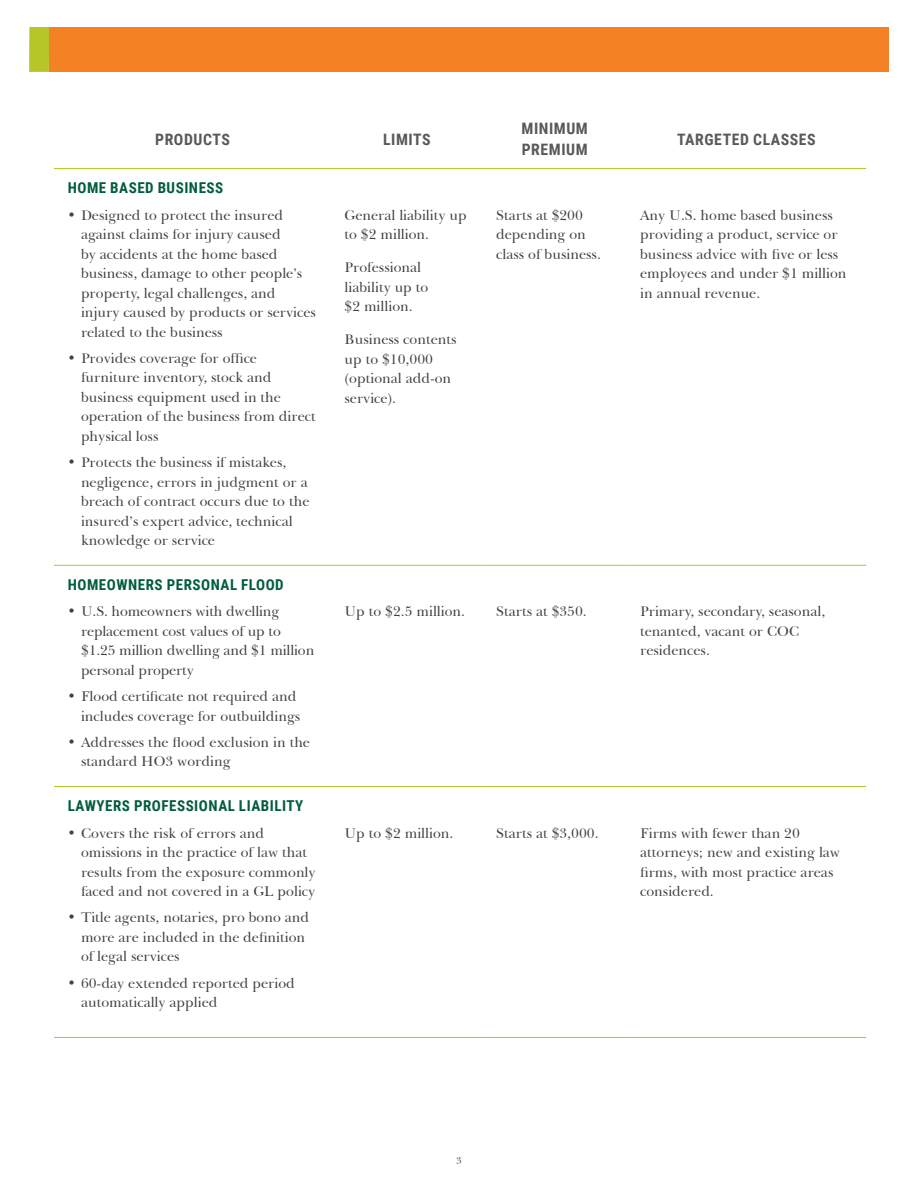
<style>
.page{position:relative;width:918px;height:1188px;background:#fff}
.page>*{position:absolute;margin:0;border:0;box-sizing:border-box;transform-origin:0 0}
.table_subheader{font:700 15.75px/21px "Roboto Condensed";letter-spacing:.035em;color:#58595b}
.SubHeader_2{font:700 15px "Roboto Condensed";letter-spacing:.035em;color:#025d3d}
.Body_Text{font:14.25px/19.5px "Baskerville BT";color:#414142}
.t1{font:10.5px "Baskerville BT";color:#58595b}
</style>
<div class="page">
<div style="left:29px;top:27px;width:20px;height:45px;background:#b6c527"></div>
<div style="left:49px;top:27px;width:840px;height:45px;background:#f58125"></div>
<hr style="left:54px;top:168px;width:277px;height:1px;background:#b6c527">
<hr style="left:331px;top:168px;width:152px;height:1px;background:#b6c527">
<hr style="left:483px;top:168px;width:144px;height:1px;background:#b6c527">
<hr style="left:627px;top:168px;width:239px;height:1px;background:#b6c527">
<hr style="left:54px;top:565px;width:277px;height:1px;background:#b6c527">
<hr style="left:331px;top:565px;width:152px;height:1px;background:#b6c527">
<hr style="left:483px;top:565px;width:144px;height:1px;background:#b6c527">
<hr style="left:627px;top:565px;width:239px;height:1px;background:#b6c527">
<hr style="left:54px;top:786px;width:277px;height:1px;background:#b6c527">
<hr style="left:331px;top:786px;width:152px;height:1px;background:#b6c527">
<hr style="left:483px;top:786px;width:144px;height:1px;background:#b6c527">
<hr style="left:627px;top:786px;width:239px;height:1px;background:#b6c527">
<hr style="left:54px;top:1037px;width:277px;height:1px;background:#b6c527">
<hr style="left:331px;top:1037px;width:152px;height:1px;background:#b6c527">
<hr style="left:483px;top:1037px;width:144px;height:1px;background:#b6c527">
<hr style="left:627px;top:1037px;width:239px;height:1px;background:#b6c527">
<p class="table_subheader" style="left:155px;top:128px;width:76px">PRODUCTS</p>
<p class="table_subheader" style="left:383px;top:128px;width:49px">LIMITS</p>
<p class="table_subheader" style="left:522px;top:117px;width:68px">MINIMUM<br>PREMIUM</p>
<p class="table_subheader" style="left:677px;top:128px;width:140px">TARGETED CLASSES</p>
<p class="SubHeader_2" style="left:68px;top:177px;width:157px">HOME BASED BUSINESS</p>
<p class="Body_Text" style="left:81px;top:205px;width:236px;text-indent:-14px">• Designed to protect the insured against claims for injury caused<br>by accidents at the home based business, damage to other people’s property, legal challenges, and injury caused by products or services related to the business</p>
<p class="Body_Text" style="left:81px;top:348px;width:236px;text-indent:-14px">• Provides coverage for office furniture inventory, stock and business equipment used in the operation of the business from direct physical loss</p>
<p class="Body_Text" style="left:81px;top:453px;width:230px;text-indent:-14px">• Protects the business if mistakes, negligence, errors in judgment or a breach of contract occurs due to the insured’s expert advice, technical knowledge or service</p>
<p class="Body_Text" style="left:496px;top:205px;width:106px">Starts at $200 depending on class of business.</p>
<p class="Body_Text" style="left:640px;top:205px;width:208px">Any U.S. home based business providing a product, service or business advice with five or less employees and under $1 million in annual revenue.</p>
<p class="Body_Text" style="left:345px;top:205px;width:124px">General liability up to $2 million.</p>
<p class="Body_Text" style="left:345px;top:258px;width:85px">Professional liability up to $2 million.</p>
<p class="Body_Text" style="left:345px;top:330px;width:114px">Business contents up to $10,000 (optional add-on service).</p>
<p class="SubHeader_2" style="left:68px;top:574px;width:217px">HOMEOWNERS PERSONAL FLOOD</p>
<p class="Body_Text" style="left:81px;top:602px;width:235px;text-indent:-14px">• U.S. homeowners with dwelling replacement cost values of up to $1.25 million dwelling and $1 million personal property</p>
<p class="Body_Text" style="left:68px;top:687px;width:234px;text-align:right">• Flood certificate not required and includes coverage for outbuildings</p>
<p class="Body_Text" style="left:81px;top:732px;width:231px;text-indent:-14px">• Addresses the flood exclusion in the standard HO3 wording</p>
<p class="SubHeader_2" style="left:68px;top:795px;width:237px">LAWYERS PROFESSIONAL LIABILITY</p>
<p class="Body_Text" style="left:81px;top:823px;width:236px;text-indent:-14px">• Covers the risk of errors and omissions in the practice of law that results from the exposure commonly faced and not covered in a GL policy</p>
<p class="Body_Text" style="left:81px;top:908px;width:230px;text-indent:-14px">• Title agents, notaries, pro bono and more are included in the definition of legal services</p>
<p class="Body_Text" style="left:81px;top:973px;width:215px;text-indent:-14px">• 60-day extended reported period automatically applied</p>
<p class="Body_Text" style="left:345px;top:602px;width:122px">Up to $2.5 million.</p>
<p class="Body_Text" style="left:496px;top:602px;width:92px">Starts at $350.</p>
<p class="Body_Text" style="left:640px;top:602px;width:187px">Primary, secondary, seasonal, tenanted, vacant or COC residences.</p>
<p class="Body_Text" style="left:345px;top:823px;width:110px">Up to $2 million.</p>
<p class="Body_Text" style="left:496px;top:823px;width:104px">Starts at $3,000.</p>
<p class="Body_Text" style="left:640px;top:823px;width:202px">Firms with fewer than 20 attorneys; new and existing law firms, with most practice areas considered.</p>
<p class="t1" style="left:456px;top:1154px;width:7px">3</p>
</div>
